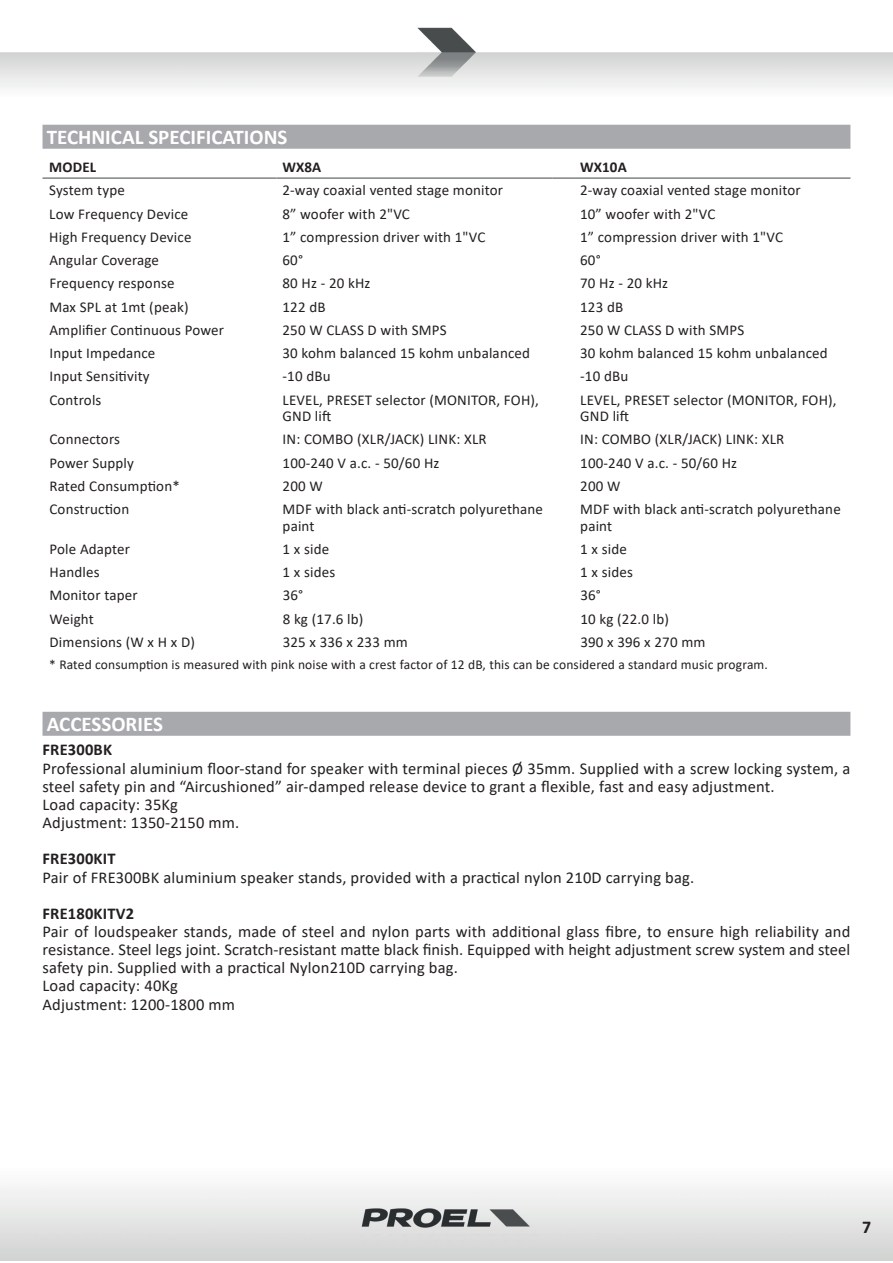
<style>
.page{position:relative;width:893px;height:1263px;background:#fff}
.page>*{position:absolute;margin:0;border:0;box-sizing:border-box;transform-origin:0 0}
.t1{font:700 21px "Calibri";color:#fff}
.t2{font:700 18px "Calibri";color:#231f20}
.t3{font:16.5px/18.1px "Calibri";letter-spacing:.01em;color:#231f20}
.t4{font:700 16.5px "Calibri";letter-spacing:.01em;color:#231f20}
.t5{font:15px/16.5px "Calibri";letter-spacing:.01em;color:#231f20}
.t6{font:700 15px "Calibri";letter-spacing:.01em;color:#231f20}
.t7{font:13.5px "Calibri";letter-spacing:.01em;color:#231f20}
</style>
<div class="page">
<img style="left:0;top:27px;width:893px;height:61px">
<img style="left:0;top:1186px;width:893px;height:75px">
<hr style="left:43px;top:177px;width:233px;height:2px;background:#808285">
<hr style="left:276px;top:177px;width:277px;height:2px;background:#808285">
<hr style="left:553px;top:177px;width:21px;height:2px;background:#808285">
<hr style="left:574px;top:177px;width:276px;height:2px;background:#808285">
<div style="left:43px;top:125px;width:807px;height:24px;background:#a8a9ad"></div>
<div style="left:43px;top:712px;width:807px;height:24px;background:#a8a9ad"></div>
<h1 class="t1" style="left:47px;top:122px;width:242px">TECHNICAL SPECIFICATIONS</h1>
<p class="t6" style="left:49px;top:157px;width:49px">MODEL</p>
<p class="t6" style="left:282px;top:157px;width:40px">WX8A</p>
<p class="t6" style="left:580px;top:157px;width:48px">WX10A</p>
<p class="t5" style="left:49px;top:182px;width:77px">System type</p>
<p class="t5" style="left:282px;top:182px;width:222px">2-way coaxial vented stage monitor</p>
<p class="t5" style="left:580px;top:182px;width:222px">2-way coaxial vented stage monitor</p>
<p class="t5" style="left:49px;top:205px;width:141px">Low Frequency Device</p>
<p class="t5" style="left:282px;top:205px;width:129px">8” woofer with 2"VC</p>
<p class="t5" style="left:580px;top:205px;width:137px">10” woofer with 2"VC</p>
<p class="t5" style="left:49px;top:228px;width:144px">High Frequency Device</p>
<p class="t5" style="left:282px;top:228px;width:204px">1” compression driver with 1"VC</p>
<p class="t5" style="left:580px;top:228px;width:204px">1” compression driver with 1"VC</p>
<p class="t5" style="left:49px;top:252px;width:111px">Angular Coverage</p>
<p class="t5" style="left:282px;top:252px;width:22px">60°</p>
<p class="t5" style="left:580px;top:252px;width:22px">60°</p>
<p class="t5" style="left:49px;top:275px;width:127px">Frequency response</p>
<p class="t5" style="left:282px;top:275px;width:90px">80 Hz - 20 kHz</p>
<p class="t5" style="left:580px;top:275px;width:90px">70 Hz - 20 kHz</p>
<p class="t5" style="left:49px;top:298px;width:141px">Max SPL at 1mt (peak)</p>
<p class="t5" style="left:282px;top:298px;width:45px">122 dB</p>
<p class="t5" style="left:580px;top:298px;width:45px">123 dB</p>
<p class="t5" style="left:49px;top:321px;width:176px">Amplifier Continuous Power</p>
<p class="t5" style="left:282px;top:321px;width:166px">250 W CLASS D with SMPS</p>
<p class="t5" style="left:580px;top:321px;width:166px">250 W CLASS D with SMPS</p>
<p class="t5" style="left:49px;top:345px;width:108px">Input Impedance</p>
<p class="t5" style="left:283px;top:345px;width:249px">30 kohm balanced 15 kohm unbalanced</p>
<p class="t5" style="left:580px;top:345px;width:249px">30 kohm balanced 15 kohm unbalanced</p>
<p class="t5" style="left:49px;top:368px;width:102px">Input Sensitivity</p>
<p class="t5" style="left:283px;top:368px;width:50px">-10 dBu</p>
<p class="t5" style="left:580px;top:368px;width:50px">-10 dBu</p>
<p class="t5" style="left:49px;top:391px;width:54px">Controls</p>
<p class="t5" style="left:283px;top:391px;width:258px">LEVEL, PRESET selector (MONITOR, FOH),<br>GND lift</p>
<p class="t5" style="left:580px;top:391px;width:258px">LEVEL, PRESET selector (MONITOR, FOH),<br>GND lift</p>
<p class="t5" style="left:49px;top:431px;width:72px">Connectors</p>
<p class="t5" style="left:283px;top:431px;width:206px">IN: COMBO (XLR/JACK) LINK: XLR</p>
<p class="t5" style="left:580px;top:431px;width:206px">IN: COMBO (XLR/JACK) LINK: XLR</p>
<p class="t5" style="left:49px;top:454px;width:86px">Power Supply</p>
<p class="t5" style="left:283px;top:454px;width:158px">100-240 V a.c. - 50/60 Hz</p>
<p class="t5" style="left:580px;top:454px;width:158px">100-240 V a.c. - 50/60 Hz</p>
<p class="t5" style="left:49px;top:477px;width:132px">Rated Consumption*</p>
<p class="t5" style="left:283px;top:477px;width:42px">200 W</p>
<p class="t5" style="left:580px;top:477px;width:42px">200 W</p>
<p class="t5" style="left:49px;top:501px;width:81px">Construction</p>
<p class="t5" style="left:283px;top:501px;width:262px">MDF with black anti-scratch polyurethane paint</p>
<p class="t5" style="left:580px;top:501px;width:262px">MDF with black anti-scratch polyurethane paint</p>
<p class="t5" style="left:49px;top:540px;width:82px">Pole Adapter</p>
<p class="t5" style="left:283px;top:540px;width:48px">1 x side</p>
<p class="t5" style="left:580px;top:540px;width:48px">1 x side</p>
<p class="t5" style="left:50px;top:564px;width:52px">Handles</p>
<p class="t5" style="left:283px;top:564px;width:54px">1 x sides</p>
<p class="t5" style="left:580px;top:564px;width:54px">1 x sides</p>
<p class="t5" style="left:50px;top:587px;width:90px">Monitor taper</p>
<p class="t5" style="left:283px;top:587px;width:22px">36°</p>
<p class="t5" style="left:580px;top:587px;width:22px">36°</p>
<p class="t5" style="left:50px;top:610px;width:46px">Weight</p>
<p class="t5" style="left:283px;top:610px;width:82px">8 kg (17.6 lb)</p>
<p class="t5" style="left:580px;top:610px;width:90px">10 kg (22.0 lb)</p>
<p class="t5" style="left:50px;top:633px;width:147px">Dimensions (W x H x D)</p>
<p class="t5" style="left:283px;top:633px;width:127px">325 x 336 x 233 mm</p>
<p class="t5" style="left:580px;top:633px;width:127px">390 x 396 x 270 mm</p>
<p class="t7" style="left:49px;top:655px;width:720px">* Rated consumption is measured with pink noise with a crest factor of 12 dB, this can be considered a standard music program.</p>
<h1 class="t1" style="left:47px;top:709px;width:118px">ACCESSORIES</h1>
<p class="t4" style="left:43px;top:738px;width:71px">FRE300BK</p>
<p class="t3" style="left:43px;top:759px;width:809px">Professional aluminium floor-stand for speaker with terminal pieces Ø 35mm. Supplied with a screw locking system, a steel safety pin and “Aircushioned” air-damped release device to grant a flexible, fast and easy adjustment.<br>Load capacity: 35Kg<br>Adjustment: 1350-2150 mm.</p>
<p class="t4" style="left:43px;top:847px;width:75px">FRE300KIT</p>
<p class="t3" style="left:43px;top:867px;width:653px">Pair of FRE300BK aluminium speaker stands, provided with a practical nylon 210D carrying bag.</p>
<p class="t4" style="left:43px;top:902px;width:93px">FRE180KITV2</p>
<p class="t3" style="left:43px;top:922px;width:809px">Pair of loudspeaker stands, made of steel and nylon parts with additional glass fibre, to ensure high reliability and resistance. Steel legs joint. Scratch-resistant matte black finish. Equipped with height adjustment screw system and steel safety pin. Supplied with a practical Nylon210D carrying bag.<br>Load capacity: 40Kg<br>Adjustment: 1200-1800 mm</p>
<p class="t2" style="left:862px;top:1214px;width:11px">7</p>
</div>
